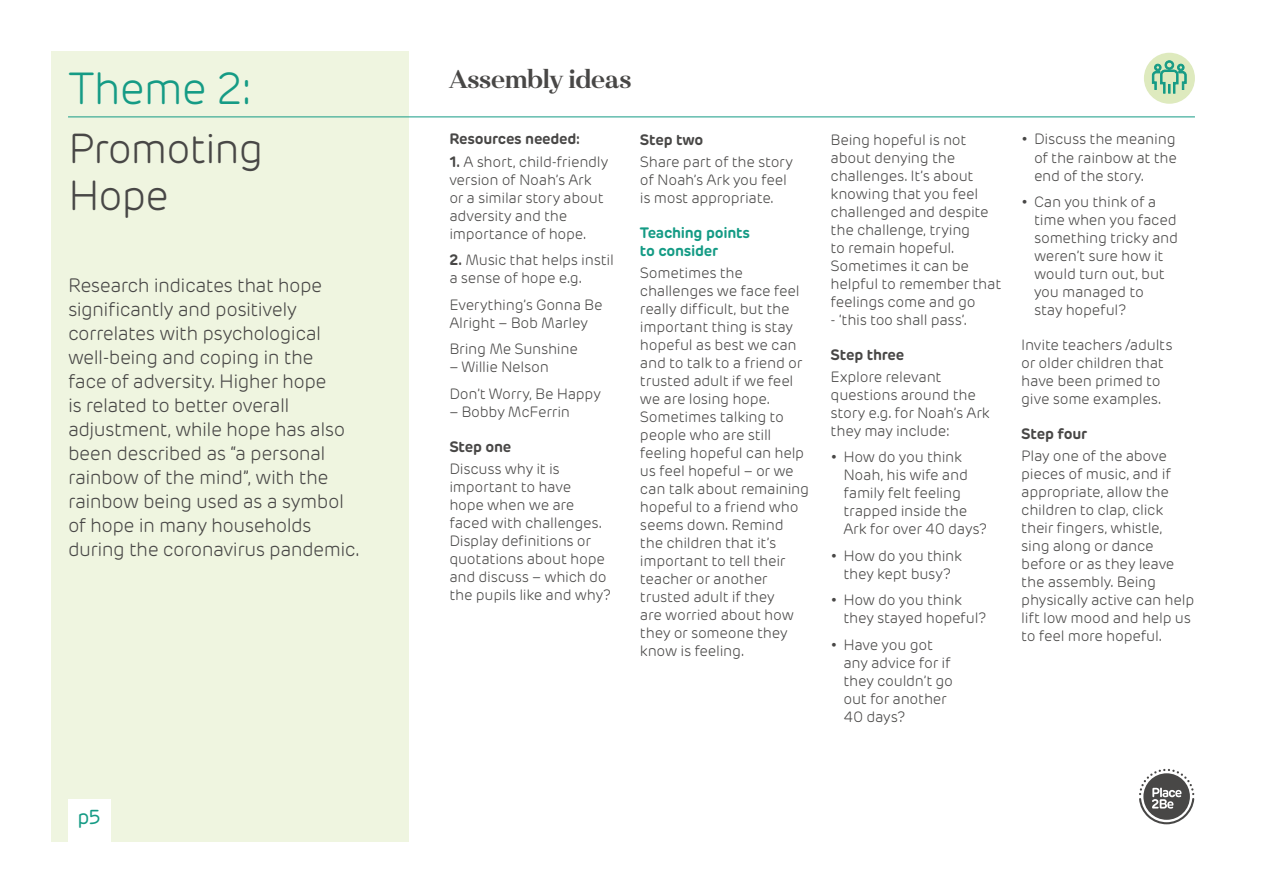
<style>
.page{position:relative;width:1263px;height:893px;background:#fff}
.page>*{position:absolute;margin:0;border:0;box-sizing:border-box;transform-origin:0 0}
.t1{font:300 45px "Rubrik New";letter-spacing:-.035em;color:#159b85}
.t2{font:300 42px/46.5px "Rubrik New";letter-spacing:-.035em;color:#484746}
.t3{font:25.5px "Haboro Nor Bol";letter-spacing:-.035em;color:#484746}
.t4{font:20.25px "Rubrik New";color:#159b85}
.t5{font:300 19.5px/24px "Rubrik New";letter-spacing:-.03em;color:#484746}
.t6{font:300 15px/18px "Rubrik New";letter-spacing:-.02em;color:#484746}
.t7{font:700 15px "Rubrik New";letter-spacing:-.02em;color:#484746}
.t8{font:700 15px/18px "Rubrik New";letter-spacing:-.02em;color:#159b85}
.s1{font-weight:700}
</style>
<div class="page">
<svg style="left:1139px;top:769px;width:55px;height:55px"></svg>
<div style="left:51px;top:51px;width:357px;height:791px;background:#eff5e0"></div>
<hr style="left:68px;top:117px;width:1127px;height:1px;background:#159b85">
<div style="left:68px;top:800px;width:42px;height:42px;background:#fff"></div>
<div style="left:1144px;top:53px;width:51px;height:51px;background:#deeabe;border-radius:50%"></div>
<svg style="left:1152px;top:60px;width:34px;height:34px"></svg>
<h1 class="t1" style="left:68px;top:62px;width:186px">Theme 2:</h1>
<h2 class="t2" style="left:68px;top:126px;width:197px">Promoting<br>Hope</h2>
<p class="t5" style="left:68px;top:273px;width:293px">Research indicates that hope significantly and positively correlates with psychological well-being and coping in the<br>face of adversity. Higher hope<br>is related to better overall adjustment, while hope has also been described as “a personal rainbow of the mind”, with the rainbow being used as a symbol of hope in many households during the coronavirus pandemic.</p>
<h3 class="t4" style="left:77px;top:805px;width:25px">p5</h3>
<h3 class="t3" style="left:449px;top:62px;width:184px">Assembly ideas</h3>
<p class="t7" style="left:449px;top:130px;width:132px">Resources needed:</p>
<p class="t6" style="left:449px;top:153px;width:160px"><span class="s1">1.</span> A short, child-friendly version of Noah’s Ark or a similar story about adversity and the importance of hope.</p>
<p class="t6" style="left:449px;top:251px;width:166px"><span class="s1">2.</span> Music that helps instil a sense of hope e.g.</p>
<p class="t6" style="left:449px;top:296px;width:155px">Everything’s Gonna Be<br>Alright – Bob Marley</p>
<p class="t6" style="left:449px;top:340px;width:130px">Bring Me Sunshine</p>
<p class="t6" style="left:449px;top:354px;width:153px;line-height:26.5px">– Willie Nelson<br>Don’t Worry, Be Happy</p>
<p class="t6" style="left:449px;top:403px;width:122px">– Bobby McFerrin</p>
<p class="t7" style="left:449px;top:437px;width:64px">Step one</p>
<p class="t6" style="left:449px;top:460px;width:163px">Discuss why it is important to have<br>hope when we are faced with challenges.<br>Display definitions or quotations about hope and discuss – which do the pupils like and why?</p>
<p class="t7" style="left:640px;top:130px;width:65px">Step two</p>
<p class="t6" style="left:640px;top:153px;width:154px">Share part of the story of Noah’s Ark you feel is most appropriate.</p>
<p class="t8" style="left:640px;top:224px;width:112px">Teaching points to consider</p>
<p class="t6" style="left:640px;top:264px;width:171px">Sometimes the challenges we face feel really difficult, but the important thing is stay hopeful as best we can and to talk to a friend or trusted adult if we feel we are losing hope.<br>Sometimes talking to people who are still feeling hopeful can help us feel hopeful – or we can talk about remaining hopeful to a friend who seems down. Remind the children that it’s important to tell their teacher or another trusted adult if they<br>are worried about how they or someone they know is feeling.</p>
<p class="t6" style="left:831px;top:131px;width:172px">Being hopeful is not about denying the challenges. It’s about knowing that you feel challenged and despite the challenge, trying<br>to remain hopeful.<br>Sometimes it can be helpful to remember that feelings come and go</p>
<p class="t6" style="left:831px;top:311px;width:138px">- ‘this too shall pass’.</p>
<p class="t7" style="left:831px;top:345px;width:75px">Step three</p>
<p class="t6" style="left:831px;top:368px;width:161px">Explore relevant questions around the story e.g. for Noah’s Ark they may include:</p>
<p class="t6" style="left:843px;top:448px;width:145px;text-indent:-13px">• How do you think<br>Noah, his wife and family felt feeling trapped inside the<br>Ark for over 40 days?</p>
<p class="t6" style="left:831px;top:547px;width:133px;text-align:center">• How do you think they kept busy?</p>
<p class="t6" style="left:843px;top:591px;width:145px;text-indent:-13px">• How do you think they stayed hopeful?</p>
<p class="t6" style="left:843px;top:636px;width:111px;text-indent:-13px">• Have you got any advice for if they couldn’t go out for another<br>40 days?</p>
<p class="t6" style="left:1034px;top:131px;width:144px;text-align:justify;text-indent:-13px">• Discuss the meaning of the rainbow at the end of the story.</p>
<p class="t6" style="left:1034px;top:193px;width:146px;text-indent:-13px">• Can you think of a time when you faced something tricky and weren’t sure how it would turn out, but you managed to<br>stay hopeful?</p>
<p class="t6" style="left:1021px;top:336px;width:153px">Invite teachers /adults or older children that have been primed to give some examples.</p>
<p class="t7" style="left:1021px;top:424px;width:67px">Step four</p>
<p class="t6" style="left:1021px;top:447px;width:175px">Play one of the above pieces of music, and if appropriate, allow the children to clap, click their fingers, whistle, sing along or dance before or as they leave the assembly. Being physically active can help lift low mood and help us to feel more hopeful.</p>
</div>
